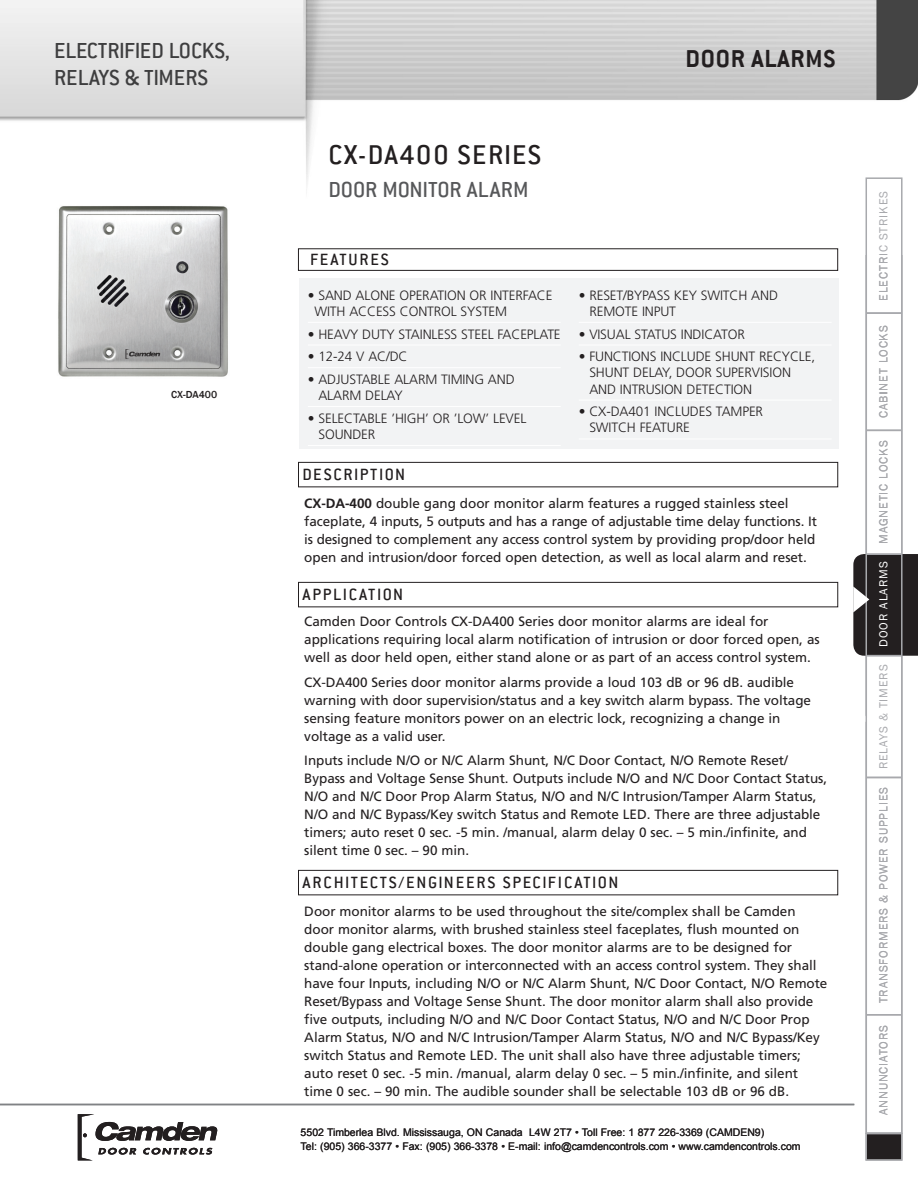
<style>
.page{position:relative;width:918px;height:1188px;background:#fff}
.page>*{position:absolute;margin:0;border:0;box-sizing:border-box;transform-origin:0 0}
.N-SS-H1{font:500 30px "Conduit ITC";letter-spacing:.05em;color:#231f20}
.N-SS-H_Top_page{font:700 27px "Conduit ITC";letter-spacing:.03em;color:#231f20}
.t1{font:500 24px/27px "Conduit ITC";letter-spacing:-.005em;color:#3e3e3f}
.N-SS-H2__80_GRAY{font:500 24px "Conduit ITC";letter-spacing:-.005em;color:#57585a}
.N-SS-H3__inside_whit{font:500 18px "Conduit ITC";letter-spacing:.09em;color:#231f20}
.N-SS-Body_Text{font:13.5px/18px "Frutiger";letter-spacing:-.005em;color:#231f20}
.N-SS-Specifiactions{font:300 13.5px/16.2px "Frutiger";letter-spacing:-.01em;color:#231f20}
.t2{font:12px "Franklin Gothic";letter-spacing:.075em;color:#a8a9ad}
.t3{font:12px "Franklin Gothic";letter-spacing:.075em;color:#fff}
.t4{font:10.5px/13.5px "Arial";color:#231f20}
.N-SS-Image_Descripti{font:500 10.5px "Franklin Gothic";color:#231f20}
.s1{font-weight:700}
</style>
<div class="page">
<img style="left:0;top:0;width:918px;height:255px">
<svg style="left:865px;top:706px;width:1px;height:26px"></svg>
<div style="left:866px;top:1134px;width:36px;height:26px;background:#231f20"></div>
<div style="left:865px;top:1133px;width:38px;height:28px;border:2px solid #a8a9ad"></div>
<hr style="left:867px;top:312px;width:35px;height:2px;background:#a8a9ad">
<hr style="left:867px;top:777px;width:35px;height:1px;background:#a8a9ad">
<hr style="left:867px;top:430px;width:35px;height:1px;background:#a8a9ad">
<hr style="left:867px;top:1014px;width:35px;height:2px;background:#a8a9ad">
<div style="left:866px;top:177px;width:37px;height:957px;border:2px solid #a8a9ad"></div>
<svg style="left:853px;top:554px;width:65px;height:102px"></svg>
<svg style="left:78px;top:1114px;width:140px;height:46px"></svg>
<hr style="left:0;top:1104px;width:854px;height:1px;background:#808285">
<div style="left:298px;top:248px;width:540px;height:23px;border:1px solid #231f20"></div>
<div style="left:299px;top:279px;width:540px;height:170px;background:#f2f3f4"></div>
<hr style="left:308px;top:322px;width:253px;height:1px;background:#fff">
<hr style="left:308px;top:345px;width:253px;height:1px;background:#fff">
<hr style="left:308px;top:367px;width:253px;height:1px;background:#fff">
<hr style="left:308px;top:406px;width:253px;height:1px;background:#fff">
<hr style="left:308px;top:445px;width:253px;height:1px;background:#fff">
<hr style="left:579px;top:322px;width:253px;height:1px;background:#fff">
<hr style="left:579px;top:345px;width:253px;height:1px;background:#fff">
<hr style="left:579px;top:400px;width:253px;height:1px;background:#fff">
<hr style="left:579px;top:439px;width:253px;height:1px;background:#fff">
<div style="left:298px;top:462px;width:540px;height:25px;border:1px solid #231f20"></div>
<div style="left:298px;top:582px;width:540px;height:25px;border:1px solid #231f20"></div>
<div style="left:298px;top:870px;width:540px;height:25px;border:1px solid #231f20"></div>
<img style="left:54px;top:203px;width:179px;height:174px">
<h3 class="t1" style="left:54px;top:37px;width:178px">ELECTRIFIED LOCKS,<br>RELAYS &amp; TIMERS</h3>
<p class="N-SS-Image_Descripti" style="left:171px;top:388px;width:47px">CX-DA400</p>
<p class="N-SS-H_Top_page" style="left:685px;top:43px;width:151px">DOOR ALARMS</p>
<p class="N-SS-H1" style="left:328px;top:137px;width:214px">CX-DA400 SERIES</p>
<p class="N-SS-H2__80_GRAY" style="left:328px;top:176px;width:202px">DOOR MONITOR ALARM</p>
<p class="N-SS-H3__inside_whit" style="left:310px;top:250px;width:80px">FEATURES</p>
<p class="N-SS-Specifiactions" style="left:314px;top:287px;width:240px;text-indent:-7px">• SAND ALONE OPERATION OR INTERFACE<br>WITH ACCESS CONTROL SYSTEM</p>
<p class="N-SS-Specifiactions" style="left:308px;top:326px;width:254px">• HEAVY DUTY STAINLESS STEEL FACEPLATE</p>
<p class="N-SS-Specifiactions" style="left:308px;top:348px;width:101px">• 12-24 V AC/DC</p>
<p class="N-SS-Specifiactions" style="left:318px;top:371px;width:198px;text-indent:-11px">• ADJUSTABLE ALARM TIMING AND<br>ALARM DELAY</p>
<p class="N-SS-Specifiactions" style="left:318px;top:410px;width:209px;text-indent:-11px">• SELECTABLE ’HIGH’ OR ’LOW’ LEVEL<br>SOUNDER</p>
<p class="N-SS-H3__inside_whit" style="left:302px;top:464px;width:104px">DESCRIPTION</p>
<p class="N-SS-Specifiactions" style="left:589px;top:287px;width:190px;text-indent:-11px">• RESET/BYPASS KEY SWITCH AND<br>REMOTE INPUT</p>
<p class="N-SS-Specifiactions" style="left:579px;top:326px;width:168px">• VISUAL STATUS INDICATOR</p>
<p class="N-SS-Specifiactions" style="left:589px;top:348px;width:227px;text-indent:-11px">• FUNCTIONS INCLUDE SHUNT RECYCLE,<br>SHUNT DELAY, DOOR SUPERVISION<br>AND INTRUSION DETECTION</p>
<p class="N-SS-Specifiactions" style="left:589px;top:403px;width:175px;text-indent:-11px">• CX-DA401 INCLUDES TAMPER<br>SWITCH FEATURE</p>
<p class="N-SS-Body_Text" style="left:304px;top:494px;width:514px"><span class="s1">CX-DA-400</span> double gang door monitor alarm features a rugged stainless steel faceplate, 4 inputs, 5 outputs and has a range of adjustable time delay functions. It is designed to complement any access control system by providing prop/door held open and intrusion/door forced open detection, as well as local alarm and reset.</p>
<p class="N-SS-H3__inside_whit" style="left:302px;top:584px;width:102px">APPLICATION</p>
<p class="N-SS-Body_Text" style="left:304px;top:612px;width:517px">Camden Door Controls CX-DA400 Series door monitor alarms are ideal for applications requiring local alarm notification of intrusion or door forced open, as well as door held open, either stand alone or as part of an access control system.</p>
<p class="N-SS-Body_Text" style="left:304px;top:673px;width:508px">CX-DA400 Series door monitor alarms provide a loud 103 dB or 96 dB. audible warning with door supervision/status and a key switch alarm bypass. The voltage sensing feature monitors power on an electric lock, recognizing a change in voltage as a valid user.</p>
<p class="N-SS-Body_Text" style="left:304px;top:751px;width:524px">Inputs include N/O or N/C Alarm Shunt, N/C Door Contact, N/O Remote Reset/ Bypass and Voltage Sense Shunt. Outputs include N/O and N/C Door Contact Status, N/O and N/C Door Prop Alarm Status, N/O and N/C Intrusion/Tamper Alarm Status, N/O and N/C Bypass/Key switch Status and Remote LED. There are three adjustable timers; auto reset 0 sec. -5 min. /manual, alarm delay 0 sec. – 5 min./infinite, and silent time 0 sec. – 90 min.</p>
<p class="N-SS-H3__inside_whit" style="left:302px;top:872px;width:317px">ARCHITECTS/ENGINEERS SPECIFICATION</p>
<p class="N-SS-Body_Text" style="left:304px;top:902px;width:525px">Door monitor alarms to be used throughout the site/complex shall be Camden door monitor alarms, with brushed stainless steel faceplates, flush mounted on double gang electrical boxes. The door monitor alarms are to be designed for stand-alone operation or interconnected with an access control system. They shall have four Inputs, including N/O or N/C Alarm Shunt, N/C Door Contact, N/O Remote Reset/Bypass and Voltage Sense Shunt. The door monitor alarm shall also provide five outputs, including N/O and N/C Door Contact Status, N/O and N/C Door Prop Alarm Status, N/O and N/C Intrusion/Tamper Alarm Status, N/O and N/C Bypass/Key switch Status and Remote LED. The unit shall also have three adjustable timers; auto reset 0 sec. -5 min. /manual, alarm delay 0 sec. – 5 min./infinite, and silent time 0 sec. – 90 min. The audible sounder shall be selectable 103 dB or 96 dB.</p>
<p class="t4" style="left:301px;top:1126px;width:501px">5502 Timberlea Blvd. Mississauga, ON Canada L4W 2T7 • Toll Free: 1 877 226-3369 (CAMDEN9)<br>Tel: (905) 366-3377 • Fax: (905) 366-3378 • E-mail: info@camdencontrols.com • www.camdencontrols.com</p>
<p class="t2" style="left:876px;top:301px;width:111px;rotate:-90deg">ELECTRIC STRIKES</p>
<p class="t2" style="left:876px;top:418px;width:94px;rotate:-90deg">CABINET LOCKS</p>
<p class="t2" style="left:876px;top:544px;width:105px;rotate:-90deg">MAGNETIC LOCKS</p>
<p class="t3" style="left:876px;top:647px;width:87px;rotate:-90deg">DOOR ALARMS</p>
<p class="t2" style="left:876px;top:769px;width:106px;rotate:-90deg">RELAYS &amp; TIMERS</p>
<p class="t2" style="left:876px;top:1003px;width:218px;rotate:-90deg">TRANSFORMERS &amp; POWER SUPPLIES</p>
<p class="t2" style="left:876px;top:1115px;width:92px;rotate:-90deg">ANNUNCIATORS</p>
</div>
